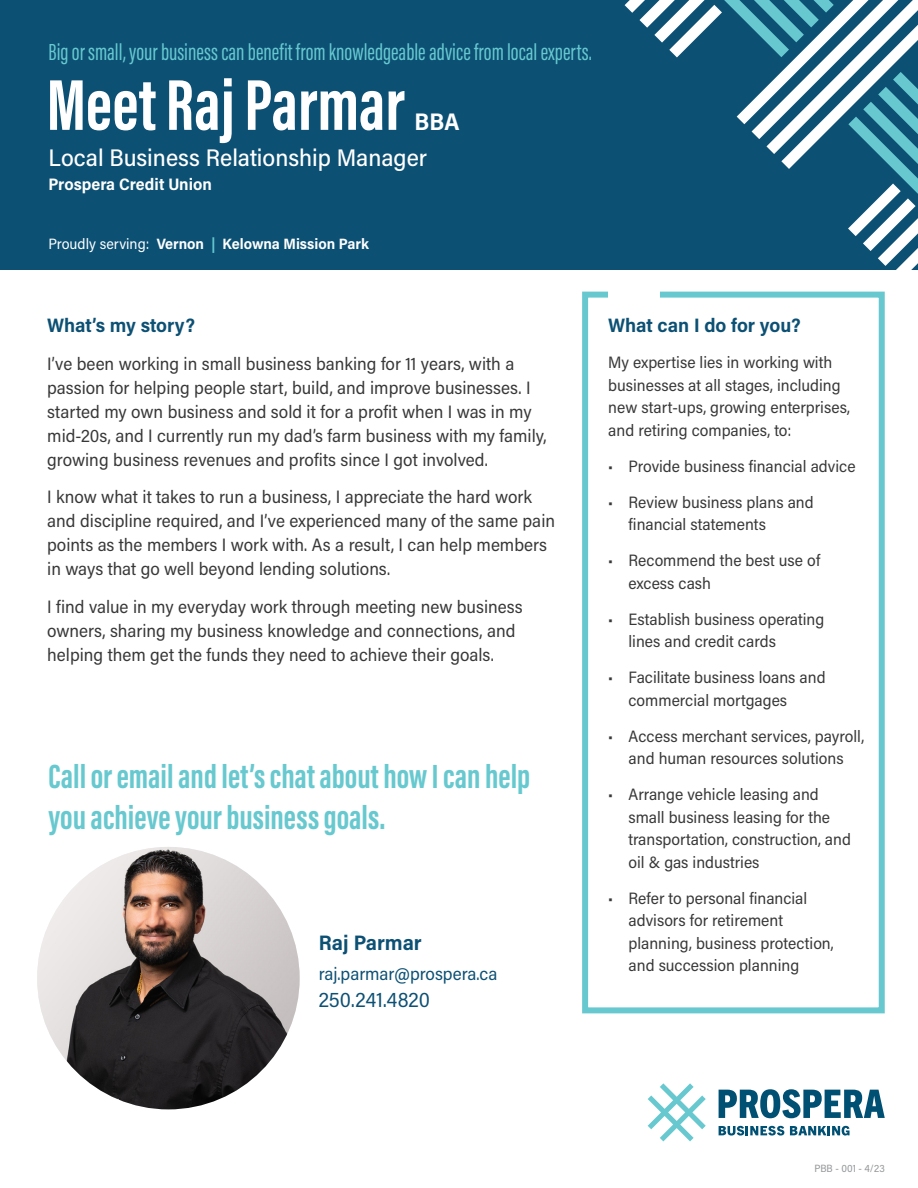
<style>
.page{position:relative;width:918px;height:1188px;background:#fff}
.page>*{position:absolute;margin:0;border:0;box-sizing:border-box;transform-origin:0 0}
.t1{font:700 74.1px "Acumin Pro Extra Cond";color:#fff}
.t2{font:700 34.5px/41.4px "Acumin Pro Extra Cond";color:#67c9cf}
.t3{font:24px "Acumin Pro Extra Cond";color:#67c9cf}
.Text{font:500 24px "Acumin Pro Semi Cond";color:#fff}
.t4{font:700 24px "Acumin Pro Semi Cond";color:#fff}
.Text-2{font:21px "Acumin Pro Semi Cond";letter-spacing:.005em;color:#0c5074}
.Text-3{font:700 21px "Acumin Pro Semi Cond";color:#0c5074}
.Text-4{font:700 19.5px "Acumin Pro Semi Cond";letter-spacing:-.005em;color:#0c5074}
.Text-5{font:18px/24px "Acumin Pro Semi Cond";color:#383839}
.Text-6{font:18px "Acumin Pro Semi Cond";color:#0c5074}
.Text-7{font:700 16.65px "Acumin Pro Semi Cond";color:#fff}
.Text-8{font:16.5px/22.5px "Acumin Pro Semi Cond";color:#383839}
.Text-9{font:700 15px "Acumin Pro Semi Cond";color:#fff}
.t5{font:10.5px "Acumin Pro Semi Cond";color:#939598}
.s1{font-weight:400}
.s2{color:#67c9cf}
</style>
<div class="page">
<div style="left:0;top:0;width:918px;height:270px;background:#0c5074"></div>
<div style="left:582px;top:292px;width:303px;height:721px;border:6px solid #67c9cf"></div>
<svg style="left:648px;top:1083px;width:58px;height:58px"></svg>
<svg style="left:719px;top:1126px;width:65px;height:10px"></svg>
<svg style="left:790px;top:1126px;width:60px;height:10px"></svg>
<svg style="left:719px;top:1089px;width:166px;height:29px"></svg>
<svg style="left:625px;top:0;width:293px;height:270px"></svg>
<img style="left:37px;top:847px;width:263px;height:262px;border-radius:131px">
<div style="left:608px;top:285px;width:52px;height:24px;background:#fff"></div>
<p class="t3" style="left:49px;top:38px;width:545px">Big or small, your business can benefit from knowledgeable advice from local experts.</p>
<p class="t1" style="left:47px;top:59px;width:360px">Meet Raj Parmar</p>
<p class="t4" style="left:415px;top:105px;width:46px">BBA</p>
<p class="Text" style="left:49px;top:141px;width:380px">Local Business Relationship Manager</p>
<p class="Text-7" style="left:49px;top:173px;width:165px">Prospera Credit Union</p>
<p class="Text-9" style="left:49px;top:233px;width:322px"><span class="s1">Proudly serving:</span> Vernon <span class="s2">|</span> Kelowna Mission Park</p>
<p class="Text-4" style="left:47px;top:312px;width:149px">What’s my story?</p>
<p class="Text-5" style="left:47px;top:351px;width:501px">I’ve been working in small business banking for 11 years, with a passion for helping people start, build, and improve businesses. I started my own business and sold it for a profit when I was in my mid-20s, and I currently run my dad’s farm business with my family, growing business revenues and profits since I got involved.</p>
<p class="Text-5" style="left:47px;top:484px;width:509px">I know what it takes to run a business, I appreciate the hard work and discipline required, and I’ve experienced many of the same pain points as the members I work with. As a result, I can help members in ways that go well beyond lending solutions.</p>
<p class="Text-5" style="left:47px;top:594px;width:477px">I find value in my everyday work through meeting new business owners, sharing my business knowledge and connections, and helping them get the funds they need to achieve their goals.</p>
<p class="t2" style="left:49px;top:755px;width:483px">Call or email and let’s chat about how I can help you achieve your business goals.</p>
<p class="Text-3" style="left:319px;top:928px;width:105px">Raj Parmar</p>
<p class="Text-6" style="left:319px;top:961px;width:180px">raj.parmar@prospera.ca</p>
<p class="Text-2" style="left:319px;top:985px;width:113px">250.241.4820</p>
<p class="Text-4" style="left:608px;top:312px;width:194px">What can I do for you?</p>
<p class="Text-8" style="left:608px;top:351px;width:243px">My expertise lies in working with businesses at all stages, including new start-ups, growing enterprises, and retiring companies, to:</p>
<p class="Text-8" style="left:608px;top:454px;width:249px">• Provide business financial advice</p>
<p class="Text-8" style="left:629px;top:490px;width:187px;text-indent:-20px">• Review business plans and financial statements</p>
<p class="Text-8" style="left:629px;top:549px;width:193px;text-indent:-20px">• Recommend the best use of excess cash</p>
<p class="Text-8" style="left:629px;top:607px;width:197px;text-indent:-20px">• Establish business operating lines and credit cards</p>
<p class="Text-8" style="left:629px;top:666px;width:199px;text-indent:-20px">• Facilitate business loans and commercial mortgages</p>
<p class="Text-8" style="left:608px;top:724px;width:257px;text-align:center">• Access merchant services, payroll, and human resources solutions</p>
<p class="Text-8" style="left:629px;top:783px;width:224px;text-indent:-20px">• Arrange vehicle leasing and small business leasing for the transportation, construction, and oil &amp; gas industries</p>
<p class="Text-8" style="left:629px;top:886px;width:207px;text-indent:-20px">• Refer to personal financial advisors for retirement planning, business protection, and succession planning</p>
<p class="t5" style="left:814px;top:1161px;width:72px">PBB - 001 - 4/23</p>
</div>
